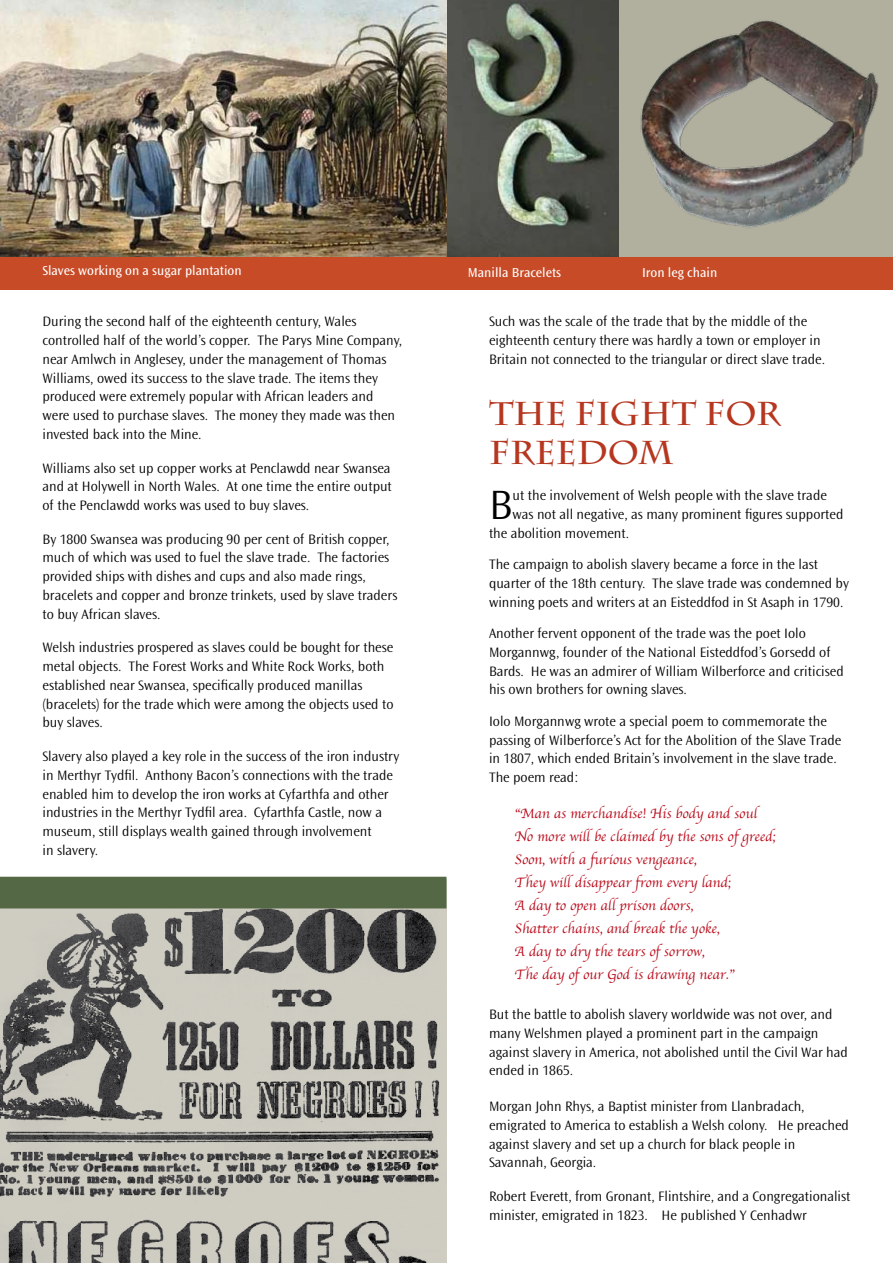
<style>
.page{position:relative;width:893px;height:1263px;background:#fff}
.page>*{position:absolute;margin:0;border:0;box-sizing:border-box;transform-origin:0 0}
.t1{font:300 42.6px "Ocean Sans Std";color:#000}
.t2{font:700 33px/39.6px "Charlemagne Std";color:#b63720}
.t3{font:300 14.25px/18.8px "Ocean Sans Std";color:#000}
.t4{font:14.25px/23px "Apple Chancery";color:#ba0c1c}
.t5{font:13.5px "Ocean Sans Std";color:#fff}
</style>
<div class="page">
<div style="left:446px;top:0;width:447px;height:279px;background:#b1af9e"></div>
<img style="left:618px;top:13px;width:261px;height:240px">
<img style="left:447px;top:0;width:171px;height:257px">
<img style="left:0;top:0;width:446px;height:257px">
<img style="left:0;top:908px;width:446px;height:355px">
<div style="left:0;top:877px;width:446px;height:31px;background:#546845"></div>
<div style="left:0;top:257px;width:893px;height:32px;background:#c84b27"></div>
<p class="t5" style="left:43px;top:263px;width:201px">Slaves working on a sugar plantation</p>
<p class="t3" style="left:43px;top:313px;width:361px">During the second half of the eighteenth century, Wales controlled half of the world’s copper. The Parys Mine Company, near Amlwch in Anglesey, under the management of Thomas Williams, owed its success to the slave trade. The items they produced were extremely popular with African leaders and were used to purchase slaves. The money they made was then invested back into the Mine.</p>
<p class="t3" style="left:43px;top:459px;width:351px;text-align:justify">Williams also set up copper works at Penclawdd near Swansea and at Holywell in North Wales. At one time the entire output of the Penclawdd works was used to buy slaves.</p>
<p class="t3" style="left:43px;top:530px;width:356px">By 1800 Swansea was producing 90 per cent of British copper, much of which was used to fuel the slave trade. The factories provided ships with dishes and cups and also made rings, bracelets and copper and bronze trinkets, used by slave traders to buy African slaves.</p>
<p class="t3" style="left:43px;top:638px;width:352px">Welsh industries prospered as slaves could be bought for these metal objects. The Forest Works and White Rock Works, both established near Swansea, specifically produced manillas (bracelets) for the trade which were among the objects used to buy slaves.</p>
<p class="t3" style="left:43px;top:747px;width:358px">Slavery also played a key role in the success of the iron industry in Merthyr Tydfil. Anthony Bacon’s connections with the trade enabled him to develop the iron works at Cyfarthfa and other industries in the Merthyr Tydfil area. Cyfarthfa Castle, now a museum, still displays wealth gained through involvement<br>in slavery.</p>
<p class="t5" style="left:468px;top:265px;width:95px">Manilla Bracelets</p>
<p class="t5" style="left:642px;top:265px;width:77px">Iron leg chain</p>
<p class="t3" style="left:489px;top:313px;width:338px">Such was the scale of the trade that by the middle of the eighteenth century there was hardly a town or employer in<br>Britain not connected to the triangular or direct slave trade.</p>
<h2 class="t2" style="left:489px;top:394px;width:293px">THE FIGHT FOR<br>FREEDOM</h2>
<h1 class="t1" style="left:489px;top:481px;width:25px">B</h1>
<p class="t3" style="left:513px;top:486px;width:316px">ut the involvement of Welsh people with the slave trade</p>
<p class="t3" style="left:513px;top:505px;width:332px">was not all negative, as many prominent figures supported</p>
<p class="t3" style="left:489px;top:524px;width:142px">the abolition movement.</p>
<p class="t3" style="left:489px;top:555px;width:361px">The campaign to abolish slavery became a force in the last quarter of the 18th century. The slave trade was condemned by winning poets and writers at an Eisteddfod in St Asaph in 1790.</p>
<p class="t3" style="left:489px;top:624px;width:356px">Another fervent opponent of the trade was the poet Iolo Morgannwg, founder of the National Eisteddfod’s Gorsedd of Bards. He was an admirer of William Wilberforce and criticised his own brothers for owning slaves.</p>
<p class="t3" style="left:489px;top:712px;width:354px">Iolo Morgannwg wrote a special poem to commemorate the passing of Wilberforce’s Act for the Abolition of the Slave Trade in 1807, which ended Britain’s involvement in the slave trade.<br>The poem read:</p>
<p class="t4" style="left:514px;top:802px;width:262px">“Man as merchandise! His body and soul No more will be claimed by the sons of greed; Soon, with a furious vengeance,<br>They will disappear from every land;<br>A day to open all prison doors,<br>Shatter chains, and break the yoke,<br>A day to dry the tears of sorrow,<br>The day of our God is drawing near.”</p>
<p class="t3" style="left:489px;top:1005px;width:360px">But the battle to abolish slavery worldwide was not over, and many Welshmen played a prominent part in the campaign against slavery in America, not abolished until the Civil War had ended in 1865.</p>
<p class="t3" style="left:489px;top:1097px;width:361px">Morgan John Rhys, a Baptist minister from Llanbradach, emigrated to America to establish a Welsh colony. He preached against slavery and set up a church for black people in Savannah, Georgia.</p>
<p class="t3" style="left:489px;top:1187px;width:363px">Robert Everett, from Gronant, Flintshire, and a Congregationalist minister, emigrated in 1823. He published Y Cenhadwr</p>
</div>
